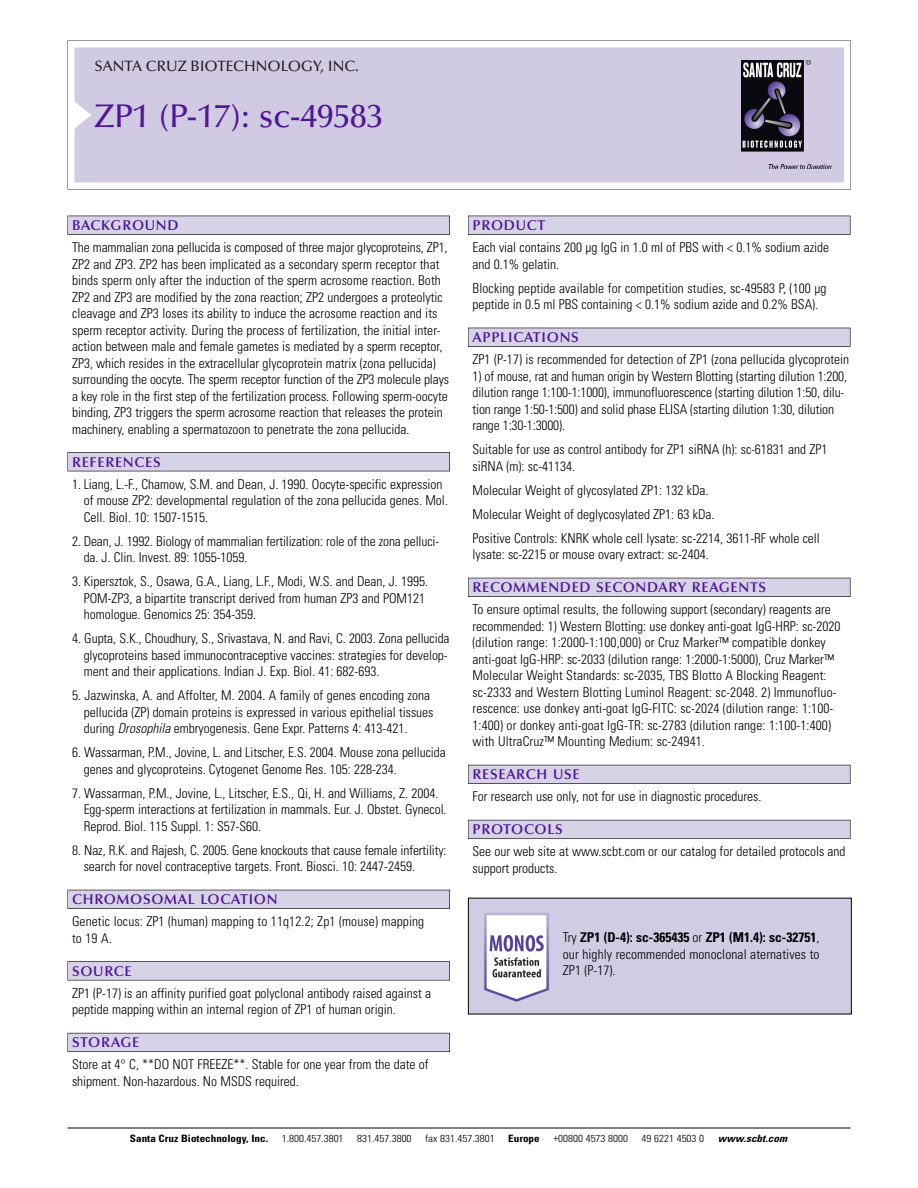
<style>
.page{position:relative;width:918px;height:1188px;background:#fff}
.page>*{position:absolute;margin:0;border:0;box-sizing:border-box;transform-origin:0 0}
.t1{font:500 33px "Optima";color:#511695}
.t2{font:500 15px "Optima";color:#231f20}
.t3{font:600 14.25px "Optima";letter-spacing:.05em;color:#511695}
.t4{font:300 condensed 13.5px/16.5px "Univers";color:#000}
.t5{font:300 condensed 10.2px "Univers";color:#000;scale:1.1 1}
.t6{font:700 condensed 10.2px "Univers";color:#000;scale:1.1 1}
.t7{font:italic 700 condensed 10.2px "Univers";letter-spacing:.005em;color:#000;scale:1.1 1}
.s1{font-style:italic}
.s2{font-weight:700}
</style>
<div class="page">
<svg style="left:68px;top:40px;width:783px;height:149px"></svg>
<div style="left:74px;top:47px;width:770px;height:135px;background:#d1cae3"></div>
<img style="left:741px;top:60px;width:90px;height:108px">
<div style="left:68px;top:216px;width:382px;height:19px;background:#525155"></div>
<div style="left:68px;top:216px;width:381px;height:18px;background:#d7d3e7"></div>
<div style="left:68px;top:452px;width:382px;height:19px;background:#525155"></div>
<div style="left:68px;top:453px;width:381px;height:18px;background:#d7d3e7"></div>
<div style="left:68px;top:890px;width:382px;height:19px;background:#525158"></div>
<div style="left:68px;top:890px;width:381px;height:18px;background:#d7d3e7"></div>
<div style="left:68px;top:961px;width:382px;height:19px;background:#575759"></div>
<div style="left:68px;top:962px;width:381px;height:18px;background:#d7d3e7"></div>
<div style="left:68px;top:1033px;width:382px;height:19px;background:#5b5a62"></div>
<div style="left:68px;top:1033px;width:381px;height:18px;background:#d7d3e7"></div>
<div style="left:468px;top:216px;width:382px;height:19px;background:#525155"></div>
<div style="left:468px;top:216px;width:382px;height:18px;background:#d7d3e7"></div>
<div style="left:468px;top:328px;width:382px;height:19px;background:#515055"></div>
<div style="left:468px;top:328px;width:382px;height:18px;background:#d7d3e7"></div>
<div style="left:468px;top:578px;width:382px;height:19px;background:#525158"></div>
<div style="left:468px;top:578px;width:382px;height:18px;background:#d7d3e7"></div>
<div style="left:468px;top:765px;width:382px;height:19px;background:#54535a"></div>
<div style="left:468px;top:765px;width:382px;height:18px;background:#d7d3e7"></div>
<div style="left:468px;top:820px;width:382px;height:19px;background:#5b5a62"></div>
<div style="left:468px;top:820px;width:382px;height:18px;background:#d7d3e7"></div>
<hr style="left:68px;top:1128px;width:782px;height:1px;background:#000">
<img style="left:470px;top:900px;width:380px;height:112px">
<p class="t2" style="left:94px;top:61px;width:266px">SANTA CRUZ BIOTECHNOLOGY, INC.</p>
<h1 class="t1" style="left:94px;top:103px;width:290px">ZP1 (P-17): sc-49583</h1>
<p class="t3" style="left:72px;top:219px;width:108px">BACKGROUND</p>
<p class="t4" style="left:72px;top:240px;width:379px">The mammalian zona pellucida is composed of three major glycoproteins, ZP1, ZP2 and ZP3. ZP2 has been implicated as a secondary sperm receptor that binds sperm only after the induction of the sperm acrosome reaction. Both ZP2 and ZP3 are modified by the zona reaction; ZP2 undergoes a proteolytic cleavage and ZP3 loses its ability to induce the acrosome reaction and its sperm receptor activity. During the process of fertilization, the initial inter&shy;action between male and female gametes is mediated by a sperm receptor, ZP3, which resides in the extracellular glycoprotein matrix (zona pellucida) surrounding the oocyte. The sperm receptor function of the ZP3 molecule plays a key role in the first step of the fertilization process. Following sperm-oocyte binding, ZP3 triggers the sperm acrosome reaction that releases the protein machinery, enabling a spermatozoon to penetrate the zona pellucida.</p>
<p class="t3" style="left:72px;top:456px;width:90px">REFERENCES</p>
<p class="t4" style="left:84px;top:477px;width:366px;text-indent:-12px">1. Liang, L.-F., Chamow, S.M. and Dean, J. 1990. Oocyte-specific expression of mouse ZP2: developmental regulation of the zona pellucida genes. Mol.<br>Cell. Biol. 10: 1507-1515.</p>
<p class="t4" style="left:84px;top:534px;width:357px;text-indent:-12px">2. Dean, J. 1992. Biology of mammalian fertilization: role of the zona pelluci&shy;da. J. Clin. Invest. 89: 1055-1059.</p>
<p class="t4" style="left:84px;top:574px;width:346px;text-indent:-12px">3. Kipersztok, S., Osawa, G.A., Liang, L.F., Modi, W.S. and Dean, J. 1995.<br>POM-ZP3, a bipartite transcript derived from human ZP3 and POM121 homologue. Genomics 25: 354-359.</p>
<p class="t4" style="left:84px;top:631px;width:367px;text-indent:-12px">4. Gupta, S.K., Choudhury, S., Srivastava, N. and Ravi, C. 2003. Zona pellucida glycoproteins based immunocontraceptive vaccines: strategies for develop&shy;ment and their applications. Indian J. Exp. Biol. 41: 682-693.</p>
<p class="t4" style="left:84px;top:688px;width:351px;text-indent:-12px">5. Jazwinska, A. and Affolter, M. 2004. A family of genes encoding zona pellucida (ZP) domain proteins is expressed in various epithelial tissues during <span class="s1">Drosophila</span> embryogenesis. Gene Expr. Patterns 4: 413-421.</p>
<p class="t4" style="left:84px;top:745px;width:364px;text-indent:-12px">6. Wassarman, P.M., Jovine, L. and Litscher, E.S. 2004. Mouse zona pellucida genes and glycoproteins. Cytogenet Genome Res. 105: 228-234.</p>
<p class="t4" style="left:84px;top:786px;width:364px;text-indent:-12px">7. Wassarman, P.M., Jovine, L., Litscher, E.S., Qi, H. and Williams, Z. 2004.<br>Egg-sperm interactions at fertilization in mammals. Eur. J. Obstet. Gynecol.<br>Reprod. Biol. 115 Suppl. 1: S57-S60.</p>
<p class="t4" style="left:84px;top:843px;width:364px;text-indent:-12px">8. Naz, R.K. and Rajesh, C. 2005. Gene knockouts that cause female infertility: search for novel contraceptive targets. Front. Biosci. 10: 2447-2459.</p>
<p class="t3" style="left:72px;top:894px;width:207px">CHROMOSOMAL LOCATION</p>
<p class="t4" style="left:72px;top:914px;width:354px">Genetic locus: ZP1 (human) mapping to 11q12.2; Zp1 (mouse) mapping to 19 A.</p>
<p class="t3" style="left:72px;top:965px;width:61px">SOURCE</p>
<p class="t4" style="left:72px;top:986px;width:361px">ZP1 (P-17) is an affinity purified goat polyclonal antibody raised against a peptide mapping within an internal region of ZP1 of human origin.</p>
<p class="t3" style="left:72px;top:1037px;width:69px">STORAGE</p>
<p class="t4" style="left:72px;top:1057px;width:358px">Store at 4° C, **DO NOT FREEZE**. Stable for one year from the date of shipment. Non-hazardous. No MSDS required.</p>
<p class="t3" style="left:473px;top:219px;width:74px">PRODUCT</p>
<p class="t4" style="left:473px;top:240px;width:358px">Each vial contains 200 µg IgG in 1.0 ml of PBS with &lt; 0.1% sodium azide and 0.1% gelatin.</p>
<p class="t4" style="left:473px;top:281px;width:356px">Blocking peptide available for competition studies, sc-49583 P, (100 µg peptide in 0.5 ml PBS containing &lt; 0.1% sodium azide and 0.2% BSA).</p>
<p class="t3" style="left:473px;top:332px;width:108px">APPLICATIONS</p>
<p class="t4" style="left:473px;top:352px;width:378px">ZP1 (P-17) is recommended for detection of ZP1 (zona pellucida glycoprotein</p>
<p class="t4" style="left:473px;top:369px;width:376px">1) of mouse, rat and human origin by Western Blotting (starting dilution 1:200, dilution range 1:100-1:1000), immunofluorescence (starting dilution 1:50, dilu&shy;tion range 1:50-1:500) and solid phase ELISA (starting dilution 1:30, dilution range 1:30-1:3000).</p>
<p class="t4" style="left:473px;top:442px;width:356px">Suitable for use as control antibody for ZP1 siRNA (h): sc-61831 and ZP1 siRNA (m): sc-41134.</p>
<p class="t4" style="left:473px;top:479px;width:349px;line-height:24px">Molecular Weight of glycosylated ZP1: 132 kDa.<br>Molecular Weight of deglycosylated ZP1: 63 kDa.<br>Positive Controls: KNRK whole cell lysate: sc-2214, 3611-RF whole cell</p>
<p class="t4" style="left:473px;top:547px;width:238px">lysate: sc-2215 or mouse ovary extract: sc-2404.</p>
<p class="t3" style="left:473px;top:582px;width:295px">RECOMMENDED SECONDARY REAGENTS</p>
<p class="t4" style="left:473px;top:602px;width:369px">To ensure optimal results, the following support (secondary) reagents are recommended: 1) Western Blotting: use donkey anti-goat IgG-HRP: sc-2020 (dilution range: 1:2000-1:100,000) or Cruz Marker™ compatible donkey anti-goat IgG-HRP: sc-2033 (dilution range: 1:2000-1:5000), Cruz Marker™ Molecular Weight Standards: sc-2035, TBS Blotto A Blocking Reagent: sc-2333 and Western Blotting Luminol Reagent: sc-2048. 2) Immunofluo&shy;rescence: use donkey anti-goat IgG-FITC: sc-2024 (dilution range: 1:100- 1:400) or donkey anti-goat IgG-TR: sc-2783 (dilution range: 1:100-1:400) with UltraCruz™ Mounting Medium: sc-24941.</p>
<p class="t3" style="left:473px;top:769px;width:109px">RESEARCH USE</p>
<p class="t4" style="left:473px;top:789px;width:290px">For research use only, not for use in diagnostic procedures.</p>
<p class="t3" style="left:473px;top:824px;width:92px">PROTOCOLS</p>
<p class="t4" style="left:473px;top:844px;width:375px">See our web site at www.scbt.com or our catalog for detailed protocols and support products.</p>
<p class="t4" style="left:563px;top:930px;width:258px;text-align:justify">Try <span class="s2">ZP1 (D-4): sc-365435</span> or <span class="s2">ZP1 (M1.4): sc-32751</span>, our highly recommended monoclonal aternatives to ZP1 (P-17).</p>
<p class="t6" style="left:130px;top:1135px;width:127px">Santa Cruz Biotechnology, Inc.</p>
<p class="t5" style="left:282px;top:1135px;width:58px">1.800.457.3801</p>
<p class="t5" style="left:357px;top:1135px;width:51px">831.457.3800</p>
<p class="t5" style="left:425px;top:1135px;width:65px">fax 831.457.3801</p>
<p class="t6" style="left:508px;top:1135px;width:30px">Europe</p>
<p class="t5" style="left:553px;top:1135px;width:69px">+00800 4573 8000</p>
<p class="t5" style="left:642px;top:1135px;width:58px">49 6221 4503 0</p>
<p class="t7" style="left:718px;top:1135px;width:64px">www.scbt.com</p>
</div>
